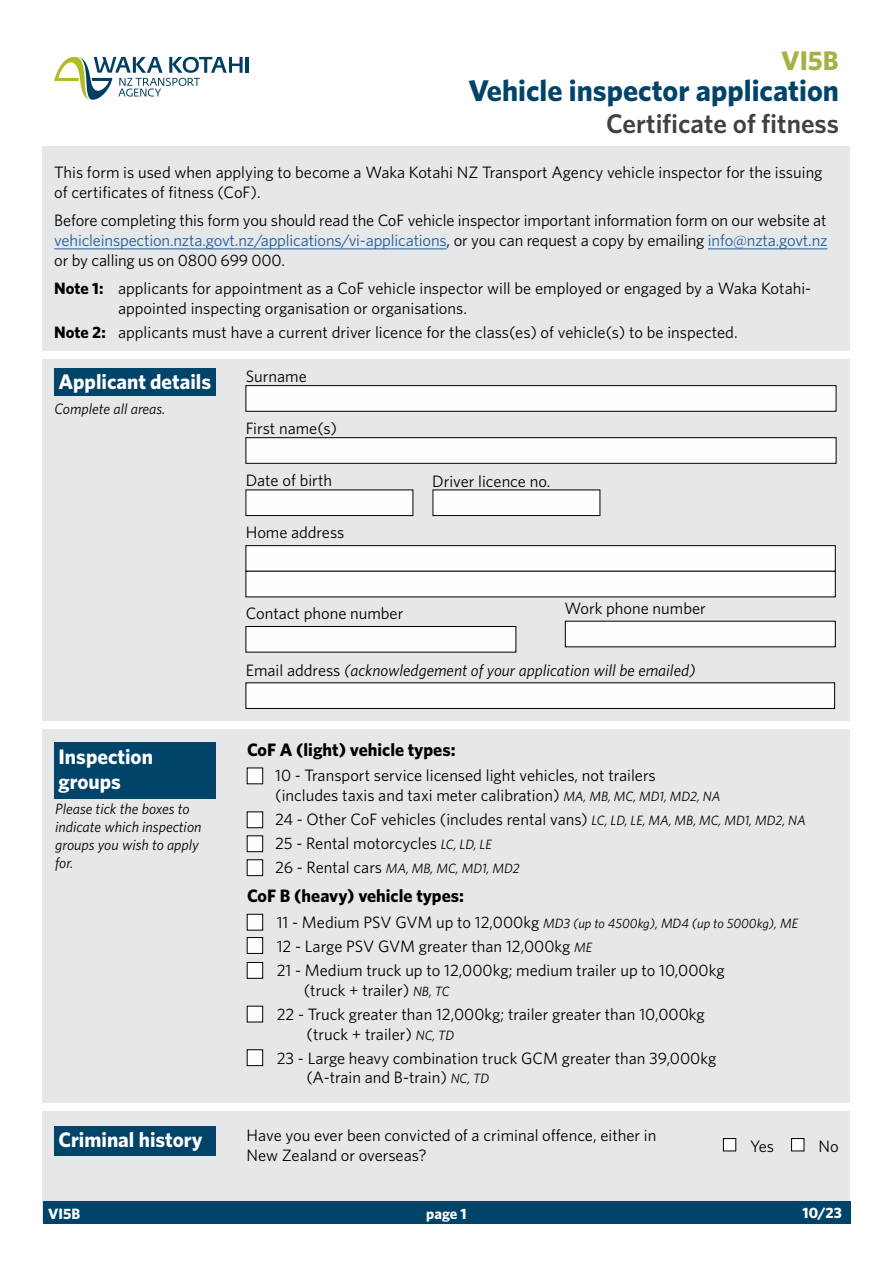
<style>
.page{position:relative;width:893px;height:1263px;background:#fff}
.page>*{position:absolute;margin:0;border:0;box-sizing:border-box;transform-origin:0 0}
.t1{font:700 30px "Whitney";color:#00446a}
.t2{font:600 27px "Whitney";color:#414042}
.t3{font:700 27px "Whitney";color:#a5b142}
.t4{font:700 21px/25.2px "Whitney";color:#fff}
.t5{font:700 18px "Whitney";color:#000}
.t6{font:16.5px/19.8px "Whitney";color:#000}
.t7{font:italic 16.5px "Whitney";color:#000}
.t8{font:italic 15px/18px "Whitney";color:#000}
.t9{font:700 15px "Whitney";color:#fff}
.t10{font:italic 13.5px "Whitney";color:#000}
.s1{color:#215e9e}
.s2{font-weight:700}
.s3{font-style:normal}
.s4{font-style:italic;font-size:13.5px}
.s5{font-style:normal;font-size:16.5px}
</style>
<div class="page">
<div style="left:42px;top:147px;width:808px;height:1075px;background:#e6e7e8"></div>
<div style="left:36px;top:352px;width:822px;height:7px;background:#fff"></div>
<div style="left:37px;top:722px;width:821px;height:7px;background:#fff"></div>
<div style="left:43px;top:1201px;width:807px;height:23px;background:#00446a"></div>
<hr style="left:54px;top:248px;width:393px;height:1px;background:#215e9e">
<hr style="left:708px;top:248px;width:119px;height:1px;background:#215e9e">
<div style="left:54px;top:368px;width:161px;height:28px;background:#00446a"></div>
<div style="left:246px;top:386px;width:590px;height:25px;background:#fefefe"></div>
<div style="left:246px;top:385px;width:590px;height:26px;border:1px solid #000"></div>
<div style="left:246px;top:490px;width:167px;height:26px;background:#fefefe"></div>
<div style="left:246px;top:490px;width:167px;height:26px;border:1px solid #000"></div>
<div style="left:433px;top:490px;width:167px;height:26px;background:#fefefe"></div>
<div style="left:433px;top:490px;width:167px;height:26px;border:1px solid #000"></div>
<div style="left:246px;top:438px;width:590px;height:25px;background:#fefefe"></div>
<div style="left:246px;top:437px;width:590px;height:26px;border:1px solid #000"></div>
<div style="left:246px;top:683px;width:589px;height:25px;background:#fefefe"></div>
<div style="left:246px;top:683px;width:589px;height:26px;border:1px solid #000"></div>
<div style="left:246px;top:626px;width:270px;height:26px;background:#fefefe"></div>
<div style="left:246px;top:626px;width:270px;height:26px;border:1px solid #000"></div>
<div style="left:565px;top:621px;width:270px;height:26px;background:#fefefe"></div>
<div style="left:54px;top:1126px;width:161px;height:29px;background:#00446a"></div>
<div style="left:723px;top:1138px;width:13px;height:13px;background:#fff"></div>
<div style="left:723px;top:1138px;width:13px;height:13px;border:1px solid #000"></div>
<div style="left:792px;top:1138px;width:12px;height:13px;background:#fff"></div>
<div style="left:791px;top:1138px;width:13px;height:13px;border:1px solid #000"></div>
<div style="left:37px;top:1103px;width:821px;height:8px;background:#fff"></div>
<div style="left:54px;top:743px;width:162px;height:56px;background:#00446a"></div>
<div style="left:247px;top:914px;width:16px;height:16px;background:#fefefe"></div>
<div style="left:247px;top:914px;width:16px;height:16px;border:1px solid #000"></div>
<div style="left:247px;top:937px;width:16px;height:16px;background:#fefefe"></div>
<div style="left:247px;top:937px;width:16px;height:16px;border:1px solid #000"></div>
<div style="left:247px;top:962px;width:16px;height:16px;background:#fefefe"></div>
<div style="left:247px;top:962px;width:16px;height:16px;border:1px solid #000"></div>
<div style="left:247px;top:1006px;width:16px;height:16px;background:#fefefe"></div>
<div style="left:247px;top:1006px;width:16px;height:16px;border:1px solid #000"></div>
<div style="left:247px;top:1050px;width:16px;height:15px;background:#fefefe"></div>
<div style="left:247px;top:1049px;width:16px;height:17px;border:1px solid #000"></div>
<div style="left:247px;top:768px;width:16px;height:16px;background:#fefefe"></div>
<div style="left:247px;top:768px;width:16px;height:16px;border:1px solid #000"></div>
<div style="left:247px;top:812px;width:16px;height:16px;background:#fefefe"></div>
<div style="left:247px;top:812px;width:16px;height:16px;border:1px solid #000"></div>
<div style="left:247px;top:836px;width:16px;height:16px;background:#fefefe"></div>
<div style="left:247px;top:836px;width:16px;height:16px;border:1px solid #000"></div>
<div style="left:247px;top:860px;width:16px;height:16px;background:#fefefe"></div>
<div style="left:247px;top:859px;width:16px;height:17px;border:1px solid #000"></div>
<div style="left:246px;top:546px;width:589px;height:25px;background:#fefefe"></div>
<div style="left:246px;top:545px;width:589px;height:26px;border:1px solid #000"></div>
<div style="left:246px;top:571px;width:589px;height:26px;background:#fefefe"></div>
<div style="left:246px;top:571px;width:589px;height:26px;border:1px solid #000"></div>
<hr style="left:246px;top:57px;width:3px;height:16px;background:#003f64">
<svg style="left:54px;top:57px;width:189px;height:43px"></svg>
<h2 class="t3" style="left:781px;top:43px;width:59px">VI5B</h2>
<h1 class="t1" style="left:468px;top:71px;width:372px">Vehicle inspector application</h1>
<h2 class="t2" style="left:606px;top:106px;width:234px">Certificate of fitness</h2>
<p class="t6" style="left:54px;top:162px;width:770px">This form is used when applying to become a Waka Kotahi NZ Transport Agency vehicle inspector for the issuing of certificates of fitness (CoF).</p>
<p class="t6" style="left:54px;top:210px;width:775px;text-align:justify">Before completing this form you should read the CoF vehicle inspector important information form on our website at <span class="s1">vehicleinspection.nzta.govt.nz/applications/vi-applications</span>, or you can request a copy by emailing <span class="s1">info@nzta.govt.nz </span>or by calling us on 0800 699 000.</p>
<p class="t6" style="left:118px;top:278px;width:695px;text-indent:-64px"><span class="s2">Note 1:</span> applicants for appointment as a CoF vehicle inspector will be employed or engaged by a Waka Kotahi&shy;appointed inspecting organisation or organisations.</p>
<p class="t6" style="left:54px;top:322px;width:685px"><span class="s2">Note 2:</span> applicants must have a current driver licence for the class(es) of vehicle(s) to be inspected.</p>
<p class="t4" style="left:58px;top:369px;width:154px">Applicant details</p>
<p class="t8" style="left:55px;top:399px;width:112px">Complete all areas.</p>
<p class="t4" style="left:59px;top:743px;width:96px">Inspection groups</p>
<p class="t8" style="left:55px;top:799px;width:148px">Please tick the boxes to indicate which inspection groups you wish to apply for.</p>
<p class="t6" style="left:246px;top:365px;width:63px">Surname</p>
<p class="t6" style="left:246px;top:418px;width:93px">First name(s)</p>
<p class="t6" style="left:246px;top:470px;width:88px">Date of birth</p>
<p class="t6" style="left:432px;top:471px;width:120px">Driver licence no.</p>
<p class="t6" style="left:246px;top:522px;width:100px">Home address</p>
<p class="t6" style="left:246px;top:603px;width:159px">Contact phone number</p>
<p class="t6" style="left:565px;top:598px;width:143px">Work phone number</p>
<p class="t7" style="left:246px;top:659px;width:451px"><span class="s3">Email address</span> (acknowledgement of your application will be emailed)</p>
<p class="t5" style="left:247px;top:737px;width:210px">CoF A (light) vehicle types:</p>
<p class="t6" style="left:275px;top:765px;width:447px">10 - Transport service licensed light vehicles, not trailers (includes taxis and taxi meter calibration) <span class="s4">MA, MB, MC, MD1, MD2, NA</span></p>
<p class="t6" style="left:275px;top:807px;width:532px;line-height:24px">24 - Other CoF vehicles (includes rental vans) <span class="s4">LC, LD, LE, MA, MB, MC, MD1, MD2, NA<br></span>25 - Rental motorcycles <span class="s4">LC, LD, LE</span></p>
<p class="t10" style="left:275px;top:860px;width:246px"><span class="s5">26 - Rental cars</span> MA, MB, MC, MD1, MD2</p>
<p class="t5" style="left:247px;top:884px;width:218px">CoF B (heavy) vehicle types:</p>
<p class="t10" style="left:277px;top:914px;width:523px"><span class="s5">11 - Medium PSV GVM up to 12,000kg</span> MD3 (up to 4500kg), MD4 (up to 5000kg), ME</p>
<p class="t6" style="left:277px;top:934px;width:449px;line-height:24px">12 - Large PSV GVM greater than 12,000kg <span class="s4">ME<br></span>21 - Medium truck up to 12,000kg; medium trailer up to 10,000kg</p>
<p class="t6" style="left:277px;top:977px;width:430px;line-height:24px;text-indent:27px">(truck + trailer) <span class="s4">NB, TC<br></span>22 - Truck greater than 12,000kg; trailer greater than 10,000kg</p>
<p class="t6" style="left:277px;top:1021px;width:441px;line-height:24px;text-indent:30px">(truck + trailer) <span class="s4">NC, TD<br></span>23 - Large heavy combination truck GCM greater than 39,000kg</p>
<p class="t6" style="left:307px;top:1067px;width:184px">(A-train and B-train) <span class="s4">NC, TD</span></p>
<p class="t4" style="left:58px;top:1127px;width:146px">Criminal history</p>
<p class="t6" style="left:247px;top:1125px;width:411px">Have you ever been convicted of a criminal offence, either in<br>New Zealand or overseas?</p>
<p class="t6" style="left:750px;top:1135px;width:25px">Yes</p>
<p class="t6" style="left:818px;top:1135px;width:22px">No</p>
<p class="t9" style="left:48px;top:1203px;width:34px">VI5B</p>
<p class="t9" style="left:426px;top:1203px;width:42px">page 1</p>
<p class="t9" style="left:803px;top:1203px;width:41px">10/23</p>
</div>
